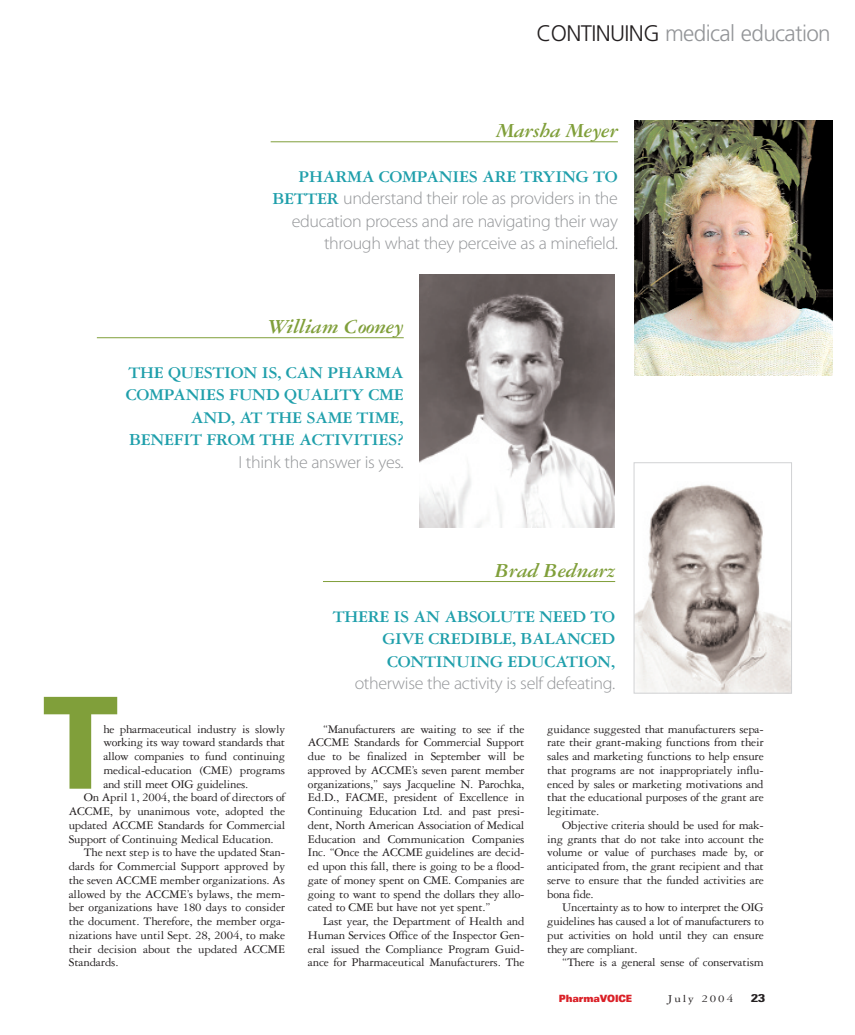
<style>
.page{position:relative;width:855px;height:1035px;background:#fff}
.page>*{position:absolute;margin:0;border:0;box-sizing:border-box;transform-origin:0 0}
.t1{font:136.25px "Myriad MM 700 600";color:#809f3a;scale:1.04 1}
.t2{font:300 22.5px "Frutiger";letter-spacing:-.03em;color:#939598}
.t3{font:italic 700 21.25px "Garamond Three";letter-spacing:-.02em;color:#809f3a}
.t4{font:700 17.5px/22.5px "Garamond Three";letter-spacing:-.02em;color:#1f9fab;text-align:justify}
.t5{font:17.5px/22.5px "Myriad MM 215 600";letter-spacing:-.02em;color:#939598;text-align:right}
.t6{font:12.5px/13.8px "Garamond Three";letter-spacing:-.015em;color:#231f20;text-align:justify}
.t7{font:11.25px "Garamond Three";letter-spacing:.15em;color:#231f20;scale:1.15 1}
.t8{font:700 condensed 11.25px "Univers";color:#231f20;scale:1.4 1}
.t9{font:900 expanded 10px "Univers";letter-spacing:-.015em;color:#da2128;scale:.75 1}
.s1{color:#231f20}
.s2{font-family:"Garamond Three";font-weight:700;color:#1f9fab}
</style>
<div class="page">
<img style="left:635px;top:121px;width:198px;height:254px">
<hr style="left:271px;top:142px;width:347px;height:1px;background:#809f3a">
<img style="left:636px;top:485px;width:154px;height:206px">
<div style="left:634px;top:463px;width:158px;height:230px;border:1px solid #d1d2d4"></div>
<hr style="left:323px;top:581px;width:292px;height:1px;background:#809f3a">
<img style="left:420px;top:274px;width:195px;height:253px">
<hr style="left:97px;top:338px;width:307px;height:1px;background:#809f3a">
<h2 class="t2" style="left:536px;top:24px;width:296px"><span class="s1">CONTINUING</span> medical education</h2>
<h3 class="t3" style="left:496px;top:123px;width:123px">Marsha Meyer</h3>
<h3 class="t4" style="left:298px;top:167px;width:321px">PHARMA COMPANIES ARE TRYING TO</h3>
<h3 class="t5" style="left:273px;top:189px;width:347px"><span class="s2">BETTER</span> understand their role as providers in the education process and are navigating their way through what they perceive as a minefield.</h3>
<h3 class="t3" style="left:269px;top:319px;width:136px">William Cooney</h3>
<h3 class="t4" style="left:126px;top:363px;width:279px;text-align:right">THE QUESTION IS, CAN PHARMA<br>COMPANIES FUND QUALITY CME<br>AND, AT THE SAME TIME,<br>BENEFIT FROM THE ACTIVITIES?</h3>
<h3 class="t5" style="left:239px;top:452px;width:167px">I think the answer is yes.</h3>
<h1 class="t1" style="left:42px;top:691px;width:76px">T</h1>
<p class="t6" style="left:103px;top:723px;width:183px">he pharmaceutical industry is slowly</p>
<p class="t6" style="left:103px;top:737px;width:183px">working its way toward standards that</p>
<p class="t6" style="left:103px;top:750px;width:183px">allow companies to fund continuing</p>
<p class="t6" style="left:103px;top:764px;width:183px">medical-education (CME) programs</p>
<p class="t6" style="left:103px;top:778px;width:147px">and still meet OIG guidelines.</p>
<p class="t6" style="left:84px;top:792px;width:203px">On April 1, 2004, the board of directors of</p>
<p class="t6" style="left:69px;top:805px;width:218px">ACCME, by unanimous vote, adopted the</p>
<p class="t6" style="left:69px;top:819px;width:218px">updated ACCME Standards for Commercial</p>
<p class="t6" style="left:69px;top:833px;width:207px">Support of Continuing Medical Education.</p>
<p class="t6" style="left:84px;top:847px;width:203px">The next step is to have the updated Stan-</p>
<p class="t6" style="left:69px;top:860px;width:218px">dards for Commercial Support approved by</p>
<p class="t6" style="left:69px;top:874px;width:218px">the seven ACCME member organizations. As</p>
<p class="t6" style="left:69px;top:888px;width:218px">allowed by the ACCME’s bylaws, the mem-</p>
<p class="t6" style="left:69px;top:902px;width:218px">ber organizations have 180 days to consider</p>
<p class="t6" style="left:69px;top:915px;width:218px">the document. Therefore, the member orga-</p>
<p class="t6" style="left:69px;top:929px;width:218px">nizations have until Sept. 28, 2004, to make</p>
<p class="t6" style="left:69px;top:943px;width:218px">their decision about the updated ACCME</p>
<p class="t6" style="left:69px;top:957px;width:51px">Standards.</p>
<h3 class="t3" style="left:495px;top:563px;width:122px">Brad Bednarz</h3>
<h3 class="t4" style="left:382px;top:607px;width:234px;text-indent:-50px">THERE IS AN ABSOLUTE NEED TO GIVE CREDIBLE, BALANCED CONTINUING EDUCATION,</h3>
<h3 class="t5" style="left:355px;top:673px;width:262px">otherwise the activity is self defeating.</h3>
<p class="t6" style="left:308px;top:723px;width:218px;text-indent:15px">“Manufacturers are waiting to see if the ACCME Standards for Commercial Support due to be finalized in September will be approved by ACCME’s seven parent member organizations,” says Jacqueline N. Parochka, Ed.D., FACME, president of Excellence in Continuing Education Ltd. and past presi&shy;dent, North American Association of Medical Education and Communication Companies Inc. “Once the ACCME guidelines are decid&shy;ed upon this fall, there is going to be a flood&shy;gate of money spent on CME. Companies are going to want to spend the dollars they allo&shy;cated to CME but have not yet spent.”</p>
<p class="t6" style="left:308px;top:915px;width:218px;text-indent:15px">Last year, the Department of Health and Human Services Office of the Inspector Gen&shy;eral issued the Compliance Program Guid&shy;ance for Pharmaceutical Manufacturers. The</p>
<p class="t6" style="left:547px;top:723px;width:218px">guidance suggested that manufacturers sepa&shy;rate their grant-making functions from their sales and marketing functions to help ensure that programs are not inappropriately influ&shy;enced by sales or marketing motivations and that the educational purposes of the grant are legitimate.</p>
<p class="t6" style="left:547px;top:819px;width:218px;text-indent:15px">Objective criteria should be used for mak&shy;ing grants that do not take into account the volume or value of purchases made by, or anticipated from, the grant recipient and that serve to ensure that the funded activities are bona fide.</p>
<p class="t6" style="left:547px;top:902px;width:218px;text-indent:15px">Uncertainty as to how to interpret the OIG guidelines has caused a lot of manufacturers to put activities on hold until they can ensure they are compliant.</p>
<p class="t6" style="left:562px;top:957px;width:203px">“There is a general sense of conservatism</p>
<p class="t9" style="left:559px;top:995px;width:99px">PharmaVOICE</p>
<p class="t7" style="left:667px;top:994px;width:59px">July 2004</p>
<p class="t8" style="left:751px;top:994px;width:11px">23</p>
</div>
